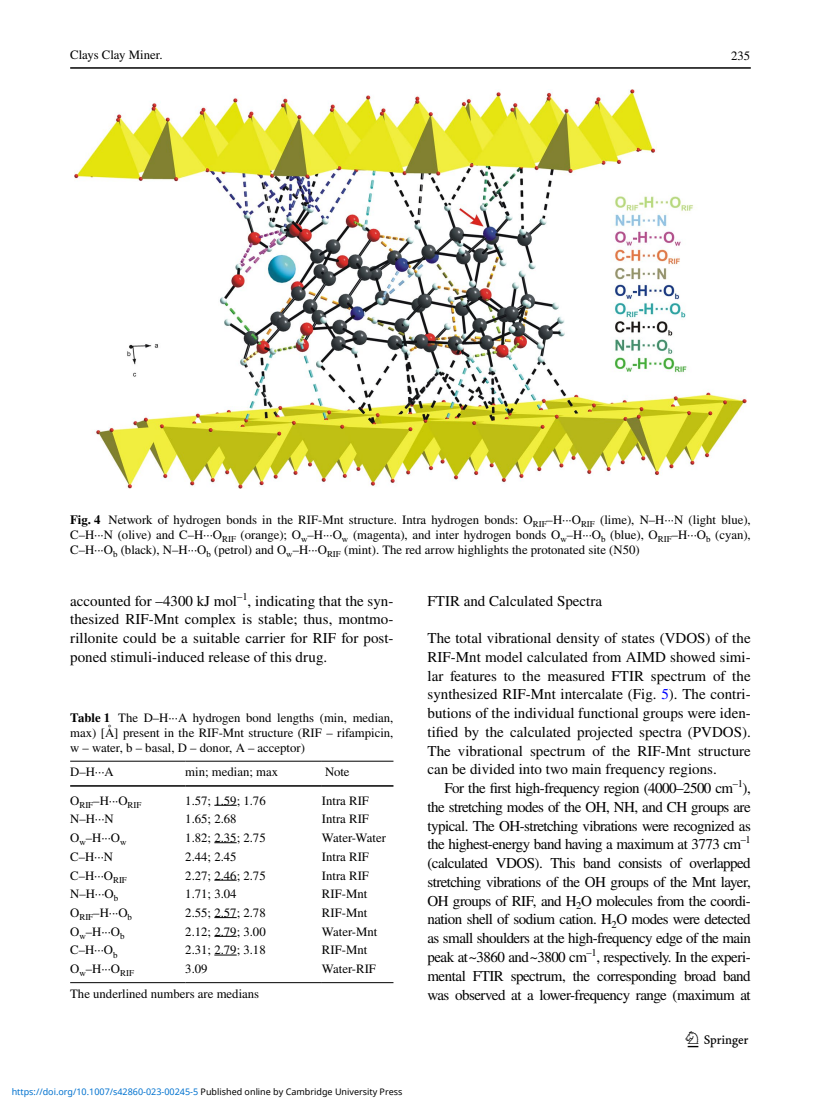
<style>
.page{position:relative;width:821px;height:1106px;background:#fff}
.page>*{position:absolute;margin:0;border:0;box-sizing:border-box;transform-origin:0 0}
.t1{font:22.5px "Springnew Regular 3";color:#000}
.t2{font:15px/18.8px "STIX Regular 2";color:#000;text-align:justify}
.t3{font:12.75px/15px "STIX Regular 2";color:#000;text-align:justify}
.t4{font:12.75px "STIX Regular 3";color:#000}
.t5{font:12.75px "STIX Regular 4";color:#000}
.t6{font:9px "Noto Sans";color:#0172cf}
.s1{font-family:"STIX";font-weight:700}
.s2{color:#00f}
.s3{color:#000}
</style>
<div class="page">
<hr style="left:70px;top:67px;width:680px;height:2px;background:#000">
<img style="left:74px;top:89px;width:672px;height:400px">
<hr style="left:70px;top:760px;width:115px;height:1px;background:#000">
<hr style="left:70px;top:785px;width:115px;height:1px;background:#000">
<hr style="left:185px;top:760px;width:137px;height:1px;background:#000">
<hr style="left:185px;top:785px;width:137px;height:1px;background:#000">
<hr style="left:322px;top:760px;width:71px;height:1px;background:#000">
<hr style="left:322px;top:785px;width:71px;height:1px;background:#000">
<hr style="left:70px;top:982px;width:115px;height:1px;background:#000">
<hr style="left:185px;top:982px;width:137px;height:1px;background:#000">
<hr style="left:322px;top:982px;width:71px;height:1px;background:#000">
<svg style="left:214px;top:805px;width:23px;height:1px"></svg>
<svg style="left:214px;top:842px;width:23px;height:1px"></svg>
<svg style="left:214px;top:879px;width:23px;height:1px"></svg>
<svg style="left:214px;top:917px;width:23px;height:1px"></svg>
<svg style="left:214px;top:936px;width:23px;height:1px"></svg>
<svg style="left:214px;top:954px;width:23px;height:1px"></svg>
<p class="t4" style="left:70px;top:46px;width:94px">Clays Clay Miner.</p>
<p class="t5" style="left:731px;top:47px;width:21px">235</p>
<p class="t3" style="left:70px;top:513px;width:682px"><span class="s1">Fig. 4</span> Network of hydrogen bonds in the RIF-Mnt structure. Intra hydrogen bonds: O<sub>RIF</sub>–H···O<sub>RIF</sub> (lime), N–H···N (light blue), C–H···N (olive) and C–H···O<sub>RIF</sub> (orange); O<sub>w</sub>–H···O<sub>w</sub> (magenta), and inter hydrogen bonds O<sub>w</sub>–H···O<sub>b</sub> (blue), O<sub>RIF</sub>–H···O<sub>b</sub> (cyan), C–H···O<sub>b</sub> (black), N–H···O<sub>b</sub> (petrol) and O<sub>w</sub>–H···O<sub>RIF</sub> (mint). The red arrow highlights the protonated site (N50)</p>
<p class="t2" style="left:70px;top:592px;width:325px">accounted for –4300 kJ mol<sup>–1</sup>, indicating that the syn&shy;thesized RIF-Mnt complex is stable; thus, montmo&shy;rillonite could be a suitable carrier for RIF for post&shy;poned stimuli-induced release of this drug.</p>
<p class="t2" style="left:427px;top:592px;width:176px">FTIR and Calculated Spectra</p>
<p class="t2" style="left:427px;top:629px;width:325px">The total vibrational density of states (VDOS) of the RIF-Mnt model calculated from AIMD showed simi&shy;lar features to the measured FTIR spectrum of the synthesized RIF-Mnt intercalate (Fig. <span class="s2">5</span>). The contri&shy;butions of the individual functional groups were iden&shy;tified by the calculated projected spectra (PVDOS).<br>The vibrational spectrum of the RIF-Mnt structure can be divided into two main frequency regions.</p>
<p class="t2" style="left:427px;top:779px;width:325px;text-indent:17px">For the first high-frequency region (4000–2500 cm<sup>–1</sup>), the stretching modes of the OH, NH, and CH groups are typical. The OH-stretching vibrations were recognized as the highest-energy band having a maximum at 3773 cm<sup>–1 </sup>(calculated VDOS). This band consists of overlapped stretching vibrations of the OH groups of the Mnt layer, OH groups of RIF, and H<sub>2</sub>O molecules from the coordi&shy;nation shell of sodium cation. H<sub>2</sub>O modes were detected as small shoulders at the high-frequency edge of the main peak at~3860 and~3800 cm<sup>–1</sup>, respectively. In the experi&shy;mental FTIR spectrum, the corresponding broad band was observed at a lower-frequency range (maximum at</p>
<p class="t3" style="left:70px;top:710px;width:325px"><span class="s1">Table 1</span> The D–H···A hydrogen bond lengths (min, median, max) [Å] present in the RIF-Mnt structure (RIF – rifampicin, w – water, b – basal, D – donor, A – acceptor)</p>
<p class="t3" style="left:70px;top:765px;width:45px">D–H···A</p>
<p class="t3" style="left:185px;top:765px;width:94px">min; median; max</p>
<p class="t3" style="left:325px;top:765px;width:26px">Note</p>
<p class="t3" style="left:70px;top:793px;width:73px">O<sub>RIF</sub>–H···O<sub>RIF</sub></p>
<p class="t3" style="left:185px;top:793px;width:82px">1.57; 1.59; 1.76</p>
<p class="t3" style="left:322px;top:793px;width:49px">Intra RIF</p>
<p class="t3" style="left:70px;top:812px;width:45px">N–H···N</p>
<p class="t3" style="left:185px;top:812px;width:53px">1.65; 2.68</p>
<p class="t3" style="left:322px;top:812px;width:49px">Intra RIF</p>
<p class="t3" style="left:70px;top:831px;width:58px">O<sub>w</sub>–H···O<sub>w</sub></p>
<p class="t3" style="left:185px;top:831px;width:82px">1.82; 2.35; 2.75</p>
<p class="t3" style="left:322px;top:831px;width:66px">Water-Water</p>
<p class="t3" style="left:70px;top:850px;width:44px">C–H···N</p>
<p class="t3" style="left:185px;top:850px;width:53px">2.44; 2.45</p>
<p class="t3" style="left:322px;top:850px;width:49px">Intra RIF</p>
<p class="t3" style="left:70px;top:868px;width:58px">C–H···O<sub>RIF</sub></p>
<p class="t3" style="left:185px;top:868px;width:82px">2.27; 2.46; 2.75</p>
<p class="t3" style="left:322px;top:868px;width:49px">Intra RIF</p>
<p class="t3" style="left:70px;top:887px;width:50px">N–H···O<sub>b</sub></p>
<p class="t3" style="left:185px;top:887px;width:53px">1.71; 3.04</p>
<p class="t3" style="left:322px;top:887px;width:47px">RIF-Mnt</p>
<p class="t3" style="left:70px;top:906px;width:63px">O<sub>RIF</sub>–H···O<sub>b</sub></p>
<p class="t3" style="left:185px;top:906px;width:82px">2.55; 2.57; 2.78</p>
<p class="t3" style="left:322px;top:906px;width:47px">RIF-Mnt</p>
<p class="t3" style="left:70px;top:924px;width:56px">O<sub>w</sub>–H···O<sub>b</sub></p>
<p class="t3" style="left:185px;top:924px;width:82px">2.12; 2.79; 3.00</p>
<p class="t3" style="left:322px;top:924px;width:57px">Water-Mnt</p>
<p class="t3" style="left:70px;top:943px;width:49px">C–H···O<sub>b</sub></p>
<p class="t3" style="left:185px;top:943px;width:82px">2.31; 2.79; 3.18</p>
<p class="t3" style="left:322px;top:943px;width:47px">RIF-Mnt</p>
<p class="t3" style="left:70px;top:962px;width:65px">O<sub>w</sub>–H···O<sub>RIF</sub></p>
<p class="t3" style="left:185px;top:962px;width:24px">3.09</p>
<p class="t3" style="left:322px;top:962px;width:56px">Water-RIF</p>
<p class="t3" style="left:70px;top:987px;width:190px">The underlined numbers are medians</p>
<p class="t6" style="left:12px;top:1085px;width:392px">https://doi.org/10.1007/s42860-023-00245-5 <span class="s3">Published online by Cambridge University Press</span></p>
<h1 class="t1" style="left:687px;top:1031px;width:62px">1 3</h1>
</div>
